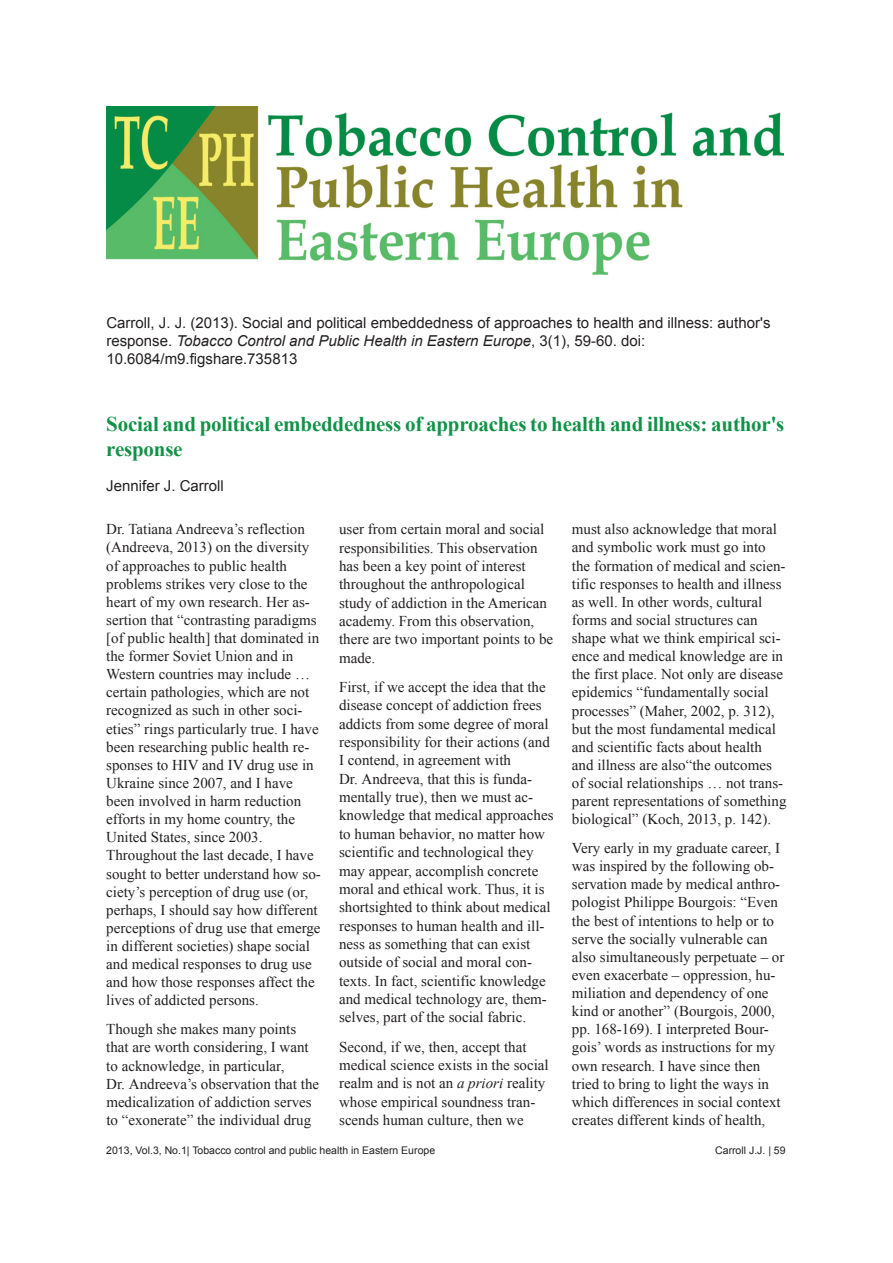
<style>
.page{position:relative;width:893px;height:1263px;background:#fff}
.page>*{position:absolute;margin:0;border:0;box-sizing:border-box;transform-origin:0 0}
.t1{font:700 21px/25.2px "Times New Roman";letter-spacing:-.01em;color:#119246}
.t2{font:15px/18.1px "Times New Roman";color:#231f20}
.t3{font:15px/18px "Arial";color:#231f20}
.t4{font:10.5px "Arial";color:#231f20}
.s1{font-style:italic}
</style>
<div class="page">
<img style="left:106px;top:106px;width:677px;height:169px">
<p class="t3" style="left:106px;top:314px;width:666px">Carroll, J. J. (2013). Social and political embeddedness of approaches to health and illness: author's response. <span class="s1">Tobacco Control and Public Health in Eastern Europe</span>, 3(1), 59-60. doi:<br>10.6084/m9.figshare.735813</p>
<h1 class="t1" style="left:106px;top:411px;width:680px">Social and political embeddedness of approaches to health and illness: author's response</h1>
<p class="t3" style="left:106px;top:477px;width:119px">Jennifer J. Carroll</p>
<p class="t2" style="left:106px;top:520px;width:216px">Dr. Tatiana Andreeva’s reflection (Andreeva, 2013) on the diversity of approaches to public health problems strikes very close to the heart of my own research. Her as&shy;sertion that “contrasting paradigms [of public health] that dominated in the former Soviet Union and in Western countries may include … certain pathologies, which are not recognized as such in other soci&shy;eties” rings particularly true. I have been researching public health re&shy;sponses to HIV and IV drug use in Ukraine since 2007, and I have been involved in harm reduction efforts in my home country, the United States, since 2003.<br>Throughout the last decade, I have sought to better understand how so&shy;ciety’s perception of drug use (or, perhaps, I should say how different perceptions of drug use that emerge in different societies) shape social and medical responses to drug use and how those responses affect the lives of addicted persons.</p>
<p class="t2" style="left:106px;top:1020px;width:214px">Though she makes many points that are worth considering, I want to acknowledge, in particular,<br>Dr. Andreeva’s observation that the medicalization of addiction serves to “exonerate” the individual drug</p>
<p class="t2" style="left:572px;top:520px;width:216px">must also acknowledge that moral and symbolic work must go into the formation of medical and scien&shy;tific responses to health and illness as well. In other words, cultural forms and social structures can shape what we think empirical sci&shy;ence and medical knowledge are in the first place. Not only are disease epidemics “fundamentally social processes” (Maher, 2002, p. 312), but the most fundamental medical and scientific facts about health and illness are also“the outcomes of social relationships … not trans&shy;parent representations of something biological” (Koch, 2013, p. 142).</p>
<p class="t2" style="left:572px;top:839px;width:214px">Very early in my graduate career, I was inspired by the following ob&shy;servation made by medical anthro&shy;pologist Philippe Bourgois: “Even the best of intentions to help or to serve the socially vulnerable can also simultaneously perpetuate – or even exacerbate – oppression, hu&shy;miliation and dependency of one kind or another” (Bourgois, 2000, pp. 168-169). I interpreted Bour&shy;gois’ words as instructions for my own research. I have since then tried to bring to light the ways in which differences in social context creates different kinds of health,</p>
<p class="t2" style="left:339px;top:520px;width:216px">user from certain moral and social responsibilities. This observation has been a key point of interest throughout the anthropological study of addiction in the American academy. From this observation, there are two important points to be made.</p>
<p class="t2" style="left:339px;top:678px;width:216px">First, if we accept the idea that the disease concept of addiction frees addicts from some degree of moral responsibility for their actions (and I contend, in agreement with<br>Dr. Andreeva, that this is funda&shy;mentally true), then we must ac&shy;knowledge that medical approaches to human behavior, no matter how scientific and technological they may appear, accomplish concrete moral and ethical work. Thus, it is shortsighted to think about medical responses to human health and ill&shy;ness as something that can exist outside of social and moral con&shy;texts. In fact, scientific knowledge and medical technology are, them&shy;selves, part of the social fabric.</p>
<p class="t2" style="left:339px;top:1037px;width:211px">Second, if we, then, accept that medical science exists in the social realm and is not an <span class="s1">a priori</span> reality whose empirical soundness tran&shy;scends human culture, then we</p>
<p class="t4" style="left:106px;top:1145px;width:330px">2013, Vol.3, No.1| Tobacco control and public health in Eastern Europe</p>
<p class="t4" style="left:715px;top:1145px;width:72px">Carroll J.J. | 59</p>
</div>
